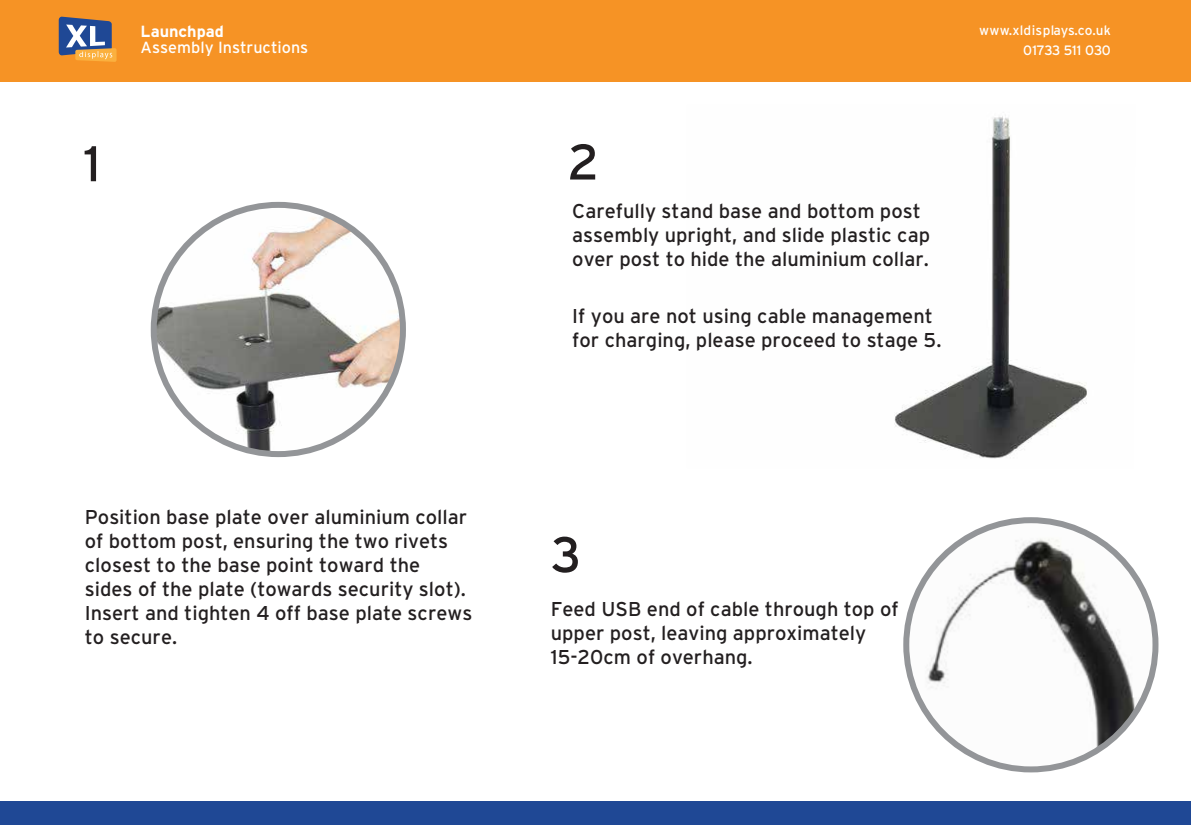
<style>
.page{position:relative;width:1191px;height:825px;background:#fff}
.page>*{position:absolute;margin:0;border:0;box-sizing:border-box;transform-origin:0 0}
.t1{font:50px "Interstate";color:#231f20}
.t2{font:20px/24px "Interstate";color:#231f20}
.t3{font:16.2px "Interstate";color:#fff}
.t4{font:700 16.2px "Interstate";color:#fff}
.t5{font:13.6px/20.4px "Interstate";letter-spacing:-.005em;color:#fff;text-align:right}
</style>
<div class="page">
<img style="left:154px;top:205px;width:249px;height:249px;border-radius:125px">
<div style="left:151px;top:202px;width:255px;height:255px;border:6px solid #939598;border-radius:50%"></div>
<img style="left:906px;top:520px;width:249px;height:249px;border-radius:125px">
<div style="left:903px;top:517px;width:255px;height:255px;border:6px solid #939598;border-radius:50%"></div>
<img style="left:894px;top:116px;width:193px;height:343px">
<div style="left:0;top:0;width:1191px;height:81px;background:#f69325"></div>
<svg style="left:59px;top:17px;width:58px;height:45px"></svg>
<div style="left:0;top:801px;width:1191px;height:24px;background:#1f4895"></div>
<h1 class="t1" style="left:84px;top:133px;width:19px">1</h1>
<p class="t4" style="left:141px;top:21px;width:85px">Launchpad</p>
<p class="t3" style="left:141px;top:37px;width:169px">Assembly Instructions</p>
<p class="t2" style="left:85px;top:504px;width:389px">Position base plate over aluminium collar of bottom post, ensuring the two rivets closest to the base point toward the sides of the plate (towards security slot).<br>Insert and tighten 4 off base plate screws to secure.</p>
<h1 class="t1" style="left:567px;top:131px;width:33px">2</h1>
<p class="t2" style="left:572px;top:198px;width:359px">Carefully stand base and bottom post assembly upright, and slide plastic cap over post to hide the aluminium collar.</p>
<p class="t2" style="left:572px;top:303px;width:370px">If you are not using cable management for charging, please proceed to stage 5.</p>
<p class="t5" style="left:979px;top:20px;width:133px">www.xldisplays.co.uk<br>01733 511 030</p>
<h1 class="t1" style="left:551px;top:524px;width:32px">3</h1>
<p class="t2" style="left:551px;top:597px;width:349px">Feed USB end of cable through top of upper post, leaving approximately<br>15-20cm of overhang.</p>
</div>
